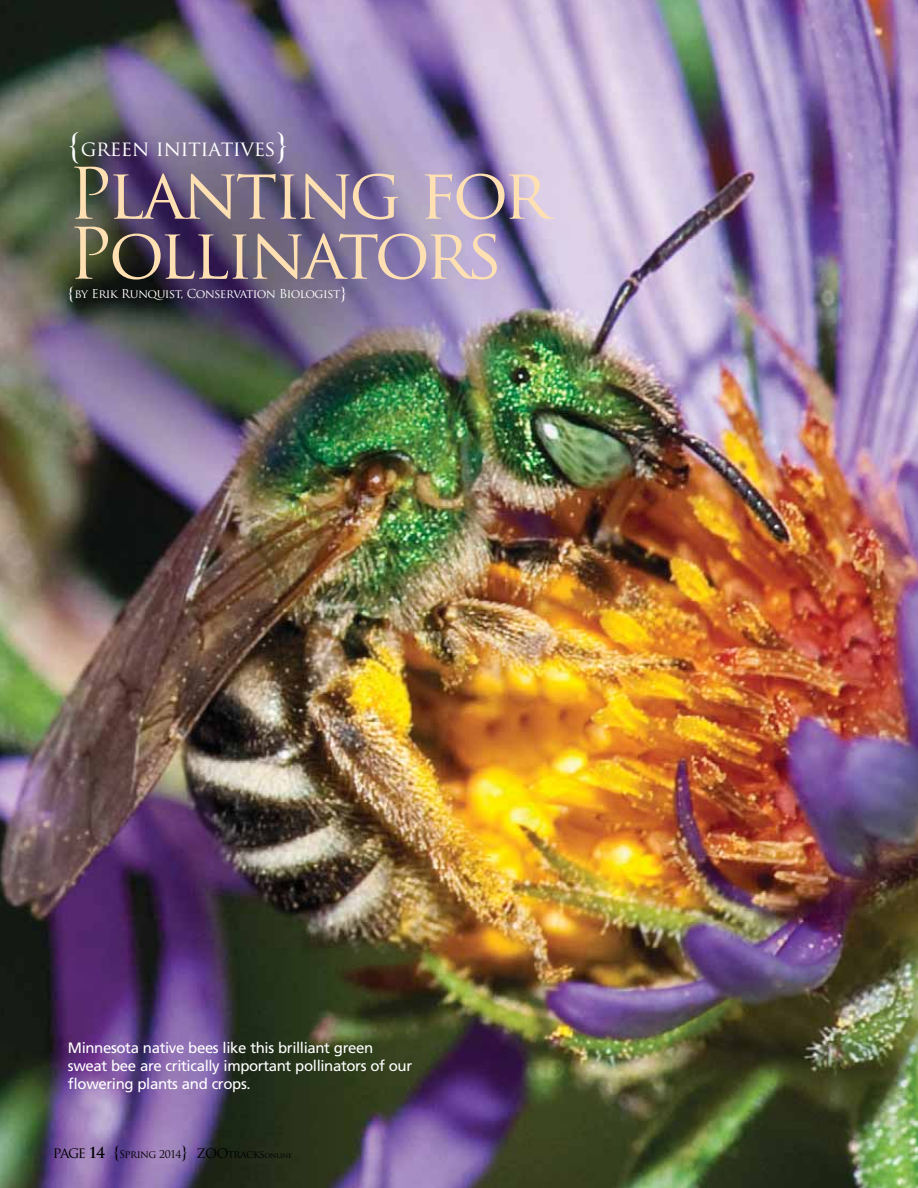
<style>
.page{position:relative;width:918px;height:1188px;background:#fff}
.page>*{position:absolute;margin:0;border:0;box-sizing:border-box;transform-origin:0 0}
.t1{font:69px/60px "Trajan Pro";letter-spacing:-.06em;color:#ffe0b3}
.t2{font:21px "Trajan Pro";letter-spacing:-.025em;color:#fff}
.t3{font:15px/18px "Frutiger";letter-spacing:-.025em;color:#fff}
.t4{font:12px "Trajan Pro";letter-spacing:-.04em;color:#fff}
.t5{font:10.5px "Trajan Pro";letter-spacing:-.05em;color:#000}
.s1{font-size:36px}
.s2{font-size:18px}
.s3{font-size:15px}
.s4{font-weight:700;font-size:15px}
.s5{font-size:7.5px}
</style>
<div class="page">
<img style="left:0;top:0;width:918px;height:1188px">
<h2 class="t2" style="left:68px;top:136px;width:222px"><span class="s1">{</span>green initiatives<span class="s1">}</span></h2>
<h1 class="t1" style="left:68px;top:165px;width:483px">Planting for<br>Pollinators</h1>
<p class="t4" style="left:68px;top:287px;width:280px"><span class="s2">{</span>by Erik Runquist, Conservation Biologist<span class="s2">}</span></p>
<p class="t3" style="left:68px;top:1040px;width:346px">Minnesota native bees like this brilliant green sweat bee are critically important pollinators of our flowering plants and crops.</p>
<p class="t5" style="left:53px;top:1148px;width:241px"><span class="s3">page</span> <span class="s4">14</span> <span class="s2">{</span>Spring 2014<span class="s2">}</span> <span class="s3">zoo</span>tracks<span class="s5">online</span></p>
</div>
